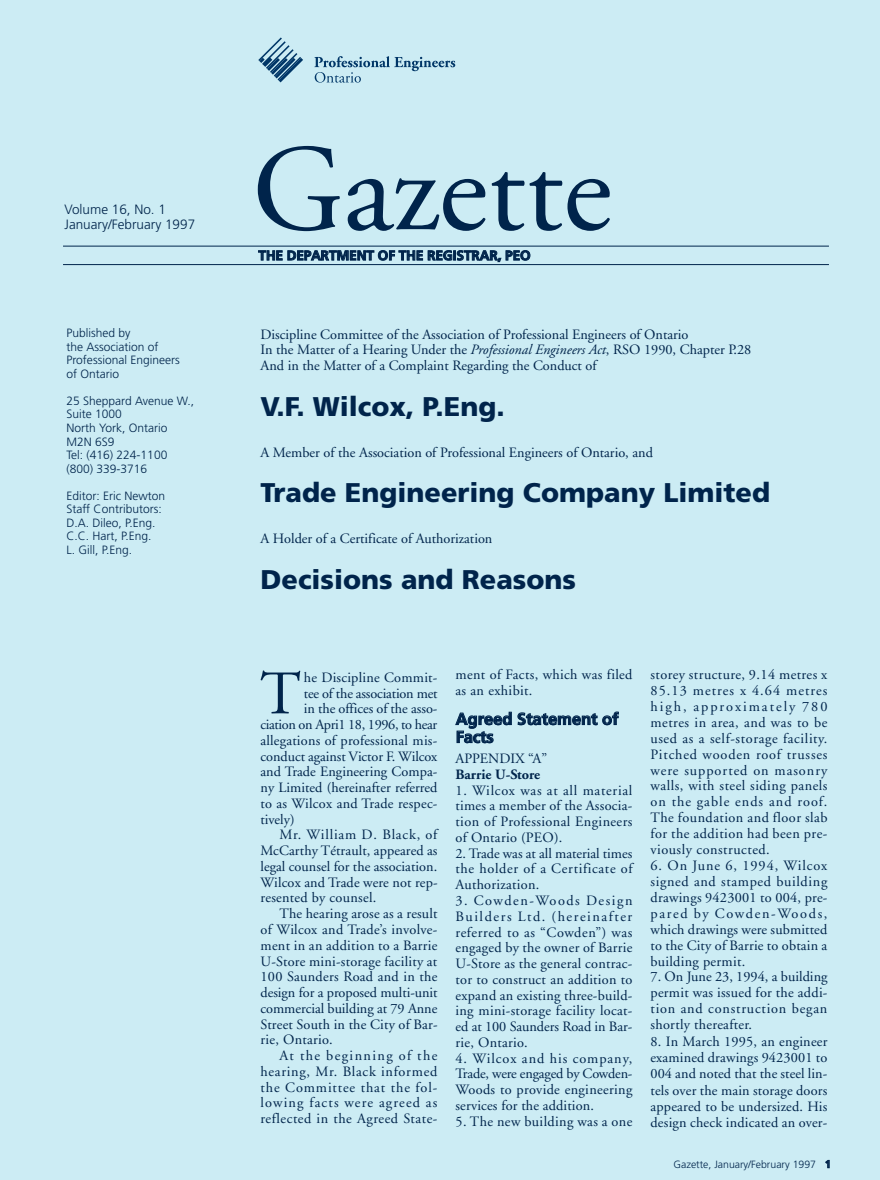
<style>
.page{position:relative;width:880px;height:1180px;background:#fff}
.page>*{position:absolute;margin:0;border:0;box-sizing:border-box;transform-origin:0 0}
.t1{font:123px "Adobe Garamond";color:#00244b}
.t2{font:61.8px "Adobe Garamond";color:#00244b}
.t3{font:900 27px "Frutiger";color:#00244b}
.t4{font:700 16.5px/18px "Frutiger";color:#00244b}
.t5{font:14.25px/15.8px "Adobe Garamond";letter-spacing:.015em;color:#00244b;text-align:justify}
.t6{font:14.25px "Adobe Garamond";letter-spacing:-.025em;color:#00244b}
.t7{font:14.25px "Adobe Garamond";letter-spacing:-.005em;color:#00244b}
.t8{font:14.25px "Adobe Garamond";letter-spacing:.04em;color:#00244b}
.t9{font:14.25px "Adobe Garamond";letter-spacing:.05em;color:#00244b}
.t10{font:14.25px "Adobe Garamond";letter-spacing:.06em;color:#00244b}
.t11{font:14.25px "Adobe Garamond";letter-spacing:.08em;color:#00244b}
.t12{font:14.25px "Adobe Garamond";letter-spacing:-.01em;color:#00244b}
.t13{font:14.25px "Adobe Garamond";letter-spacing:.055em;color:#00244b}
.t14{font:14.25px "Adobe Garamond";letter-spacing:.1em;color:#00244b}
.t15{font:700 14.25px "Adobe Garamond";color:#00244b}
.t16{font:300 13.5px/15px "Frutiger";color:#00244b}
.t17{font:700 13.5px "Frutiger";color:#00244b}
.t18{font:300 12px/13.5px "Frutiger";color:#00244b}
.t19{font:300 10.5px "Frutiger";color:#00244b}
.s1{font-style:italic}
.s2{font-weight:700}
</style>
<div class="page">
<div style="left:0;top:0;width:879px;height:1179px;background:#ccecf4"></div>
<svg style="left:258px;top:37px;width:45px;height:45px"></svg>
<svg style="left:314px;top:56px;width:141px;height:27px"></svg>
<hr style="left:63px;top:246px;width:765px;height:1px;background:#00244b">
<hr style="left:63px;top:264px;width:765px;height:1px;background:#00244b">
<p class="t16" style="left:64px;top:203px;width:132px">Volume 16, No. 1<br>January/February 1997</p>
<p class="t18" style="left:66px;top:327px;width:115px">Published by<br>the Association of<br>Professional Engineers of Ontario</p>
<p class="t18" style="left:66px;top:395px;width:129px">25 Sheppard Avenue W.,<br>Suite 1000<br>North York, Ontario<br>M2N 6S9<br>Tel: (416) 224-1100 (800) 339-3716</p>
<p class="t18" style="left:66px;top:489px;width:100px">Editor: Eric Newton<br>Staff Contributors:<br>D.A. Dileo, P.Eng.<br>C.C. Hart, P.Eng.<br>L. Gill, P.Eng.</p>
<h1 class="t1" style="left:252px;top:141px;width:361px">Gazette</h1>
<p class="t17" style="left:258px;top:250px;width:273px">THE DEPARTMENT OF THE REGISTRAR, PEO</p>
<p class="t5" style="left:260px;top:327px;width:492px;text-align:left">Discipline Committee of the Association of Professional Engineers of Ontario<br>In the Matter of a Hearing Under the <span class="s1">Professional Engineers Act</span>, RSO 1990, Chapter P.28<br>And in the Matter of a Complaint Regarding the Conduct of</p>
<h3 class="t3" style="left:260px;top:395px;width:245px">V.F. Wilcox, P.Eng.</h3>
<p class="t5" style="left:260px;top:445px;width:393px">A Member of the Association of Professional Engineers of Ontario, and</p>
<h3 class="t3" style="left:260px;top:482px;width:511px">Trade Engineering Company Limited</h3>
<p class="t5" style="left:260px;top:531px;width:233px">A Holder of a Certificate of Authorization</p>
<h3 class="t3" style="left:260px;top:568px;width:317px">Decisions and Reasons</h3>
<h2 class="t2" style="left:260px;top:669px;width:42px">T</h2>
<p class="t5" style="left:304px;top:670px;width:135px">he Discipline Commit-</p>
<p class="t12" style="left:304px;top:687px;width:135px">tee of the association met</p>
<p class="t5" style="left:304px;top:702px;width:135px">in the offices of the asso-</p>
<p class="t6" style="left:260px;top:718px;width:178px">ciation on Apri1 18, 1996, to hear</p>
<p class="t5" style="left:260px;top:733px;width:178px">allegations of professional mis-</p>
<p class="t7" style="left:260px;top:750px;width:178px">conduct against Victor F. Wilcox</p>
<p class="t5" style="left:260px;top:765px;width:178px">and Trade Engineering Compa-</p>
<p class="t5" style="left:260px;top:780px;width:178px">ny Limited (hereinafter referred</p>
<p class="t5" style="left:260px;top:796px;width:178px">to as Wilcox and Trade respec-</p>
<p class="t5" style="left:260px;top:812px;width:36px">tively)</p>
<p class="t13" style="left:279px;top:829px;width:159px">Mr. William D. Black, of</p>
<p class="t5" style="left:260px;top:843px;width:178px">McCarthy Tétrault, appeared as</p>
<p class="t5" style="left:260px;top:859px;width:178px">legal counsel for the association.</p>
<p class="t5" style="left:260px;top:875px;width:178px">Wilcox and Trade were not rep-</p>
<p class="t5" style="left:260px;top:891px;width:117px">resented by counsel.</p>
<p class="t5" style="left:279px;top:906px;width:159px">The hearing arose as a result</p>
<p class="t5" style="left:260px;top:922px;width:178px">of Wilcox and Trade’s involve-</p>
<p class="t5" style="left:260px;top:938px;width:178px">ment in an addition to a Barrie</p>
<p class="t5" style="left:260px;top:954px;width:178px">U-Store mini-storage facility at</p>
<p class="t5" style="left:260px;top:969px;width:178px">100 Saunders Road and in the</p>
<p class="t5" style="left:260px;top:985px;width:178px">design for a proposed multi-unit</p>
<p class="t5" style="left:260px;top:1001px;width:178px">commercial building at 79 Anne</p>
<p class="t5" style="left:260px;top:1017px;width:178px">Street South in the City of Bar-</p>
<p class="t5" style="left:260px;top:1032px;width:74px">rie, Ontario.</p>
<p class="t14" style="left:279px;top:1049px;width:159px">At the beginning of the</p>
<p class="t9" style="left:260px;top:1065px;width:178px">hearing, Mr. Black informed</p>
<p class="t10" style="left:260px;top:1081px;width:178px">the Committee that the fol-</p>
<p class="t11" style="left:260px;top:1096px;width:178px">lowing facts were agreed as</p>
<p class="t8" style="left:260px;top:1112px;width:178px">reflected in the Agreed State-</p>
<p class="t5" style="left:455px;top:667px;width:178px">ment of Facts, which was filed as an exhibit.</p>
<p class="t4" style="left:455px;top:710px;width:164px">Agreed Statement of<br>Facts</p>
<p class="t5" style="left:455px;top:751px;width:93px">APPENDIX “A”</p>
<p class="t15" style="left:455px;top:768px;width:86px">Barrie U-Store</p>
<p class="t5" style="left:455px;top:783px;width:178px">1. Wilcox was at all material times a member of the Associa&shy;tion of Professional Engineers of Ontario (PEO).</p>
<p class="t5" style="left:455px;top:846px;width:178px">2. Trade was at all material times the holder of a Certificate of Authorization.</p>
<p class="t5" style="left:455px;top:893px;width:178px">3. Cowden-Woods Design Builders Ltd. (hereinafter referred to as “Cowden”) was engaged by the owner of Barrie U-Store as the general contrac&shy;tor to construct an addition to expand an existing three-build&shy;ing mini-storage facility locat&shy;ed at 100 Saunders Road in Bar&shy;rie, Ontario.</p>
<p class="t5" style="left:455px;top:1051px;width:178px">4. Wilcox and his company, Trade, were engaged by Cowden-Woods to provide engineering services for the addition.</p>
<p class="t5" style="left:455px;top:1114px;width:178px">5. The new building was a one</p>
<p class="t5" style="left:650px;top:667px;width:178px">storey structure, 9.14 metres x 85.13 metres x 4.64 metres high, approximately 780 metres in area, and was to be used as a self-storage facility.<br>Pitched wooden roof trusses were supported on masonry walls, with steel siding panels on the gable ends and roof.<br>The foundation and floor slab for the addition had been pre&shy;viously constructed.</p>
<p class="t5" style="left:650px;top:858px;width:178px">6. On June 6, 1994, Wilcox signed and stamped building drawings 9423001 to 004, pre&shy;pared by Cowden-Woods, which drawings were submitted to the City of Barrie to obtain a building permit.</p>
<p class="t5" style="left:650px;top:969px;width:178px">7. On June 23, 1994, a building permit was issued for the addi&shy;tion and construction began shortly thereafter.</p>
<p class="t5" style="left:650px;top:1033px;width:178px;line-height:16.4px">8. In March 1995, an engineer examined drawings 9423001 to 004 and noted that the steel lin&shy;tels over the main storage doors appeared to be undersized. His design check indicated an over-</p>
<p class="t19" style="left:673px;top:1159px;width:159px">Gazette, January/February 1997 <span class="s2">1</span></p>
</div>
